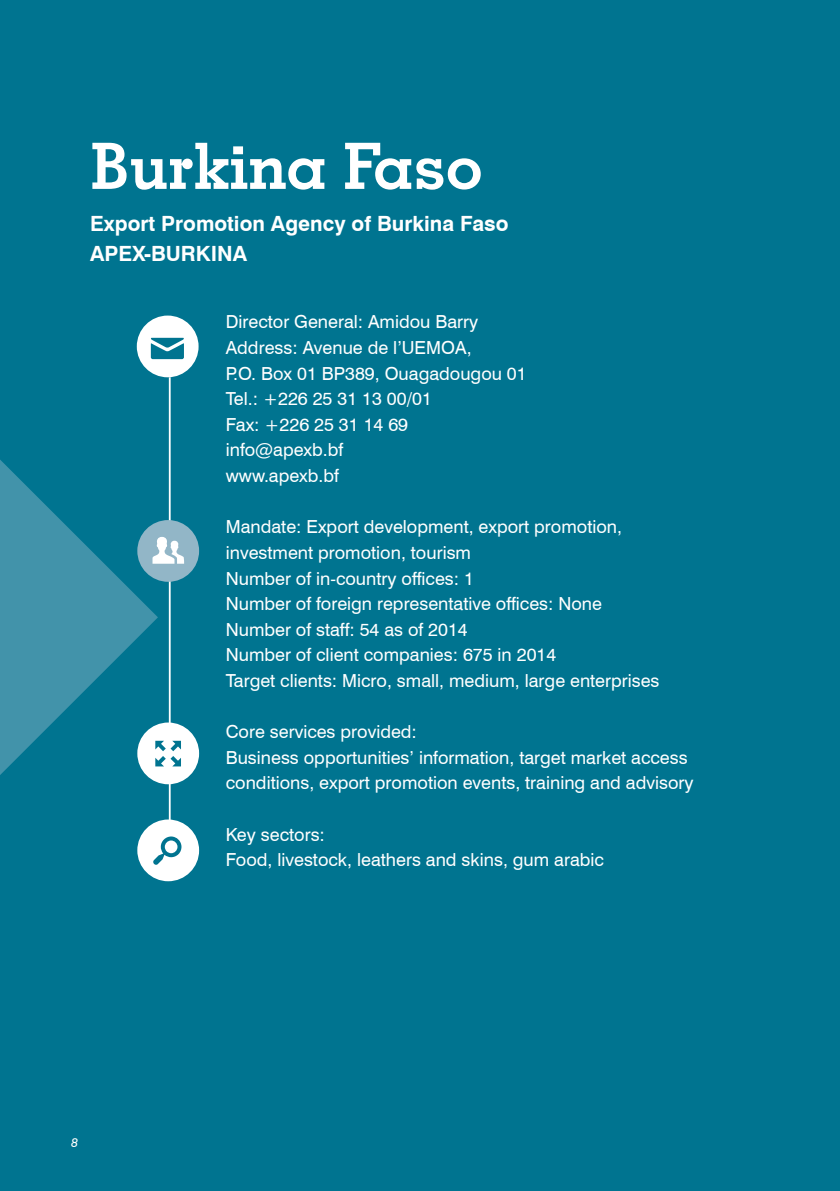
<style>
.page{position:relative;width:840px;height:1191px;background:#fff}
.page>*{position:absolute;margin:0;border:0;box-sizing:border-box;transform-origin:0 0}
.t1{font:700 64px "Geometric Slab 703 BT";color:#fff}
.t2{font:700 21px/30px "Swiss 721 BT";color:#fff}
.t3{font:18px/25.6px "Swiss 721 BT";color:#fff}
.t4{font:italic 12.8px "Swiss 721 BT";color:#fff}
</style>
<div class="page">
<div style="left:0;top:0;width:839px;height:1191px;background:#007490"></div>
<hr style="left:169px;top:377px;width:1px;height:486px;background:#fff">
<div style="left:137px;top:315px;width:61px;height:62px;background:#fff;border-radius:50%"></div>
<div style="left:137px;top:520px;width:62px;height:62px;background:#92b6c7;border-radius:50%"></div>
<svg style="left:158px;top:537px;width:26px;height:27px"></svg>
<svg style="left:158px;top:338px;width:26px;height:21px"></svg>
<div style="left:137px;top:819px;width:62px;height:62px;background:#fff;border-radius:50%"></div>
<svg style="left:158px;top:836px;width:23px;height:28px"></svg>
<div style="left:137px;top:722px;width:62px;height:62px;background:#fff;border-radius:50%"></div>
<svg style="left:158px;top:741px;width:23px;height:25px"></svg>
<svg style="left:0;top:317px;width:158px;height:563px"></svg>
<h1 class="t1" style="left:91px;top:127px;width:393px">Burkina Faso</h1>
<p class="t2" style="left:90px;top:208px;width:419px">Export Promotion Agency of Burkina Faso<br>APEX-BURKINA</p>
<p class="t3" style="left:226px;top:309px;width:302px">Director General: Amidou Barry<br>Address: Avenue de l’UEMOA,<br>P.O. Box 01 BP389, Ouagadougou 01<br>Tel.: +226 25 31 13 00/01<br>Fax: +226 25 31 14 69 info@apexb.bf<br>www.apexb.bf</p>
<p class="t3" style="left:226px;top:514px;width:435px">Mandate: Export development, export promotion, investment promotion, tourism<br>Number of in-country offices: 1<br>Number of foreign representative offices: None Number of staff: 54 as of 2014<br>Number of client companies: 675 in 2014<br>Target clients: Micro, small, medium, large enterprises</p>
<p class="t3" style="left:226px;top:719px;width:469px">Core services provided:<br>Business opportunities’ information, target market access conditions, export promotion events, training and advisory</p>
<p class="t3" style="left:226px;top:821px;width:379px">Key sectors:<br>Food, livestock, leathers and skins, gum arabic</p>
<p class="t4" style="left:71px;top:1134px;width:9px">8</p>
</div>
